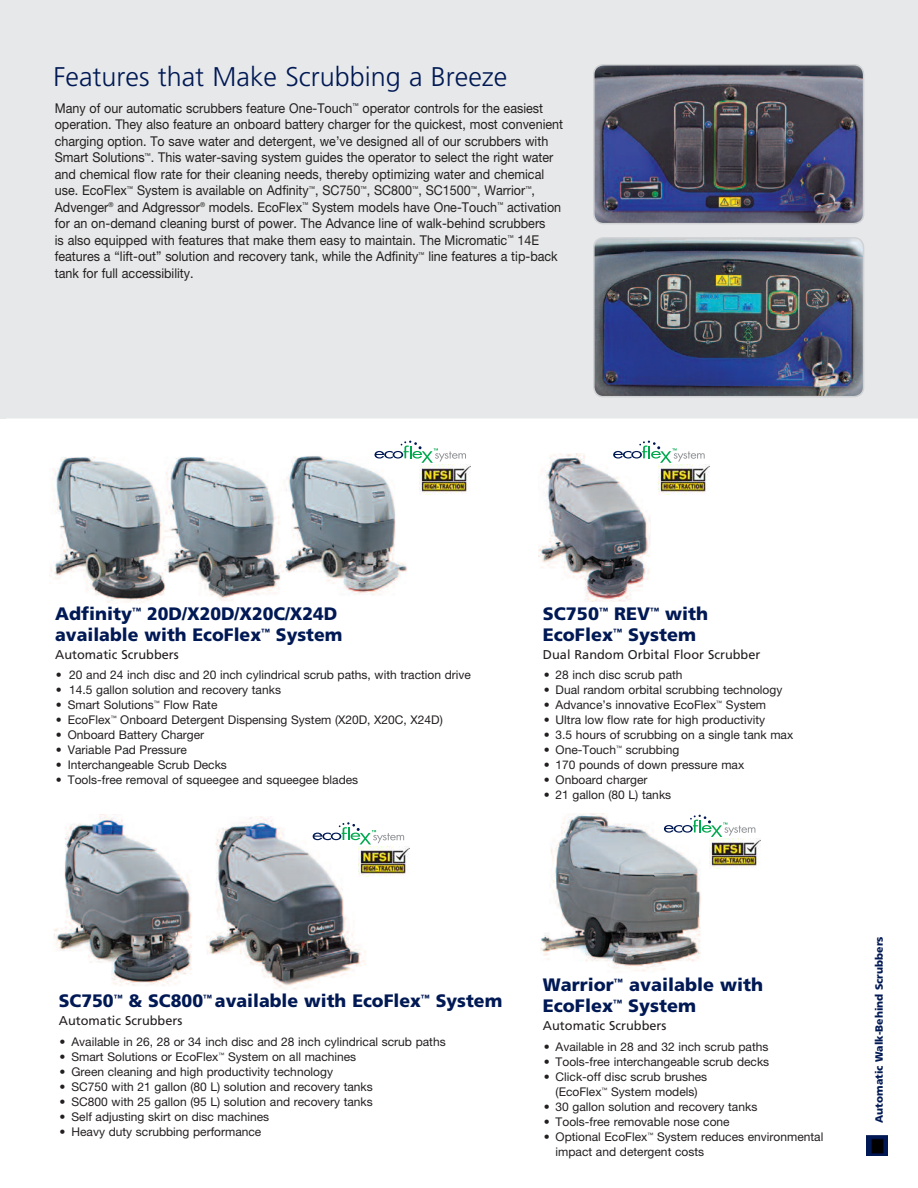
<style>
.page{position:relative;width:918px;height:1188px;background:#fff}
.page>*{position:absolute;margin:0;border:0;box-sizing:border-box;transform-origin:0 0}
.t1{font:300 27px "Frutiger";color:#001954}
.t2{font:900 18px/21px "Frutiger";color:#001954}
.t3{font:13.5px/16.5px "Helvetica Neue";color:#231f20;scale:.93 1}
.t4{font:12.75px "Frutiger";color:#231f20}
.t5{font:12px/15px "Helvetica Neue";color:#231f20;text-align:center}
.t6{font:900 10.5px "Frutiger";color:#001954}
</style>
<div class="page">
<img style="left:539px;top:453px;width:111px;height:149px">
<img style="left:53px;top:815px;width:139px;height:171px">
<img style="left:206px;top:816px;width:164px;height:173px">
<img style="left:49px;top:456px;width:358px;height:147px">
<img style="left:540px;top:813px;width:161px;height:158px">
<div style="left:0;top:0;width:918px;height:419px;background:#e7e8e9"></div>
<img style="left:594px;top:65px;width:270px;height:159px;border-radius:10px">
<div style="left:593px;top:64px;width:271px;height:160px;border:2px solid #d1d2d4;border-radius:10px"></div>
<img style="left:594px;top:238px;width:270px;height:159px;border-radius:10px">
<div style="left:593px;top:237px;width:271px;height:160px;border:2px solid #d1d2d4;border-radius:10px"></div>
<div style="left:369px;top:436px;width:101px;height:30px;background:#fff"></div>
<svg style="left:375px;top:441px;width:91px;height:22px"></svg>
<img style="left:420px;top:465px;width:51px;height:30px">
<div style="left:608px;top:436px;width:100px;height:30px;background:#fff"></div>
<svg style="left:613px;top:441px;width:92px;height:22px"></svg>
<img style="left:659px;top:465px;width:51px;height:30px">
<div style="left:659px;top:810px;width:100px;height:30px;background:#fff"></div>
<svg style="left:664px;top:815px;width:91px;height:22px"></svg>
<img style="left:709px;top:839px;width:51px;height:30px">
<div style="left:308px;top:818px;width:100px;height:30px;background:#fff"></div>
<svg style="left:313px;top:822px;width:91px;height:22px"></svg>
<img style="left:358px;top:846px;width:51px;height:30px">
<img style="left:867px;top:1135px;width:21px;height:21px">
<h1 class="t1" style="left:54px;top:66px;width:455px">Features that Make Scrubbing a Breeze</h1>
<p class="t3" style="left:55px;top:101px;width:548px">Many of our automatic scrubbers feature One-Touch<sup>™</sup> operator controls for the easiest operation. They also feature an onboard battery charger for the quickest, most convenient charging option. To save water and detergent, we’ve designed all of our scrubbers with Smart Solutions<sup>™</sup>. This water-saving system guides the operator to select the right water and chemical flow rate for their cleaning needs, thereby optimizing water and chemical use. EcoFlex<sup>™</sup> System is available on Adfinity<sup>™</sup>, SC750<sup>™</sup>, SC800<sup>™</sup>, SC1500<sup>™</sup>, Warrior<sup>™</sup>, Advenger<sup>®</sup> and Adgressor<sup>®</sup> models. EcoFlex<sup>™</sup> System models have One-Touch<sup>™</sup> activation for an on-demand cleaning burst of power. The Advance line of walk-behind scrubbers<br>is also equipped with features that make them easy to maintain. The Micromatic<sup>™</sup> 14E features a “lift-out” solution and recovery tank, while the Adfinity<sup>™</sup> line features a tip-back tank for full accessibility.</p>
<h2 class="t2" style="left:55px;top:605px;width:289px">Adfinity<sup>™</sup> 20D/X20D/X20C/X24D available with EcoFlex<sup>™</sup> System</h2>
<p class="t4" style="left:55px;top:649px;width:125px">Automatic Scrubbers</p>
<p class="t5" style="left:56px;top:669px;width:417px">• 20 and 24 inch disc and 20 inch cylindrical scrub paths, with traction drive</p>
<p class="t5" style="left:56px;top:684px;width:227px">• 14.5 gallon solution and recovery tanks</p>
<p class="t5" style="left:56px;top:699px;width:163px">• Smart Solutions<sup>™</sup> Flow Rate</p>
<p class="t5" style="left:56px;top:714px;width:388px">• EcoFlex<sup>™</sup> Onboard Detergent Dispensing System (X20D, X20C, X24D)</p>
<p class="t5" style="left:56px;top:729px;width:150px">• Onboard Battery Charger</p>
<p class="t5" style="left:56px;top:744px;width:133px">• Variable Pad Pressure</p>
<p class="t5" style="left:56px;top:759px;width:173px">• Interchangeable Scrub Decks</p>
<p class="t5" style="left:56px;top:774px;width:304px">• Tools-free removal of squeegee and squeegee blades</p>
<h2 class="t2" style="left:543px;top:605px;width:167px">SC750<sup>™</sup> REV<sup>™</sup> with<br>EcoFlex<sup>™</sup> System</h2>
<p class="t4" style="left:543px;top:649px;width:219px">Dual Random Orbital Floor Scrubber</p>
<p class="t5" style="left:544px;top:669px;width:140px">• 28 inch disc scrub path</p>
<p class="t5" style="left:544px;top:684px;width:240px">• Dual random orbital scrubbing technology</p>
<p class="t5" style="left:544px;top:699px;width:224px">• Advance’s innovative EcoFlex<sup>™</sup> System</p>
<p class="t5" style="left:544px;top:714px;width:223px">• Ultra low flow rate for high productivity</p>
<p class="t5" style="left:544px;top:729px;width:251px">• 3.5 hours of scrubbing on a single tank max</p>
<p class="t5" style="left:544px;top:744px;width:137px">• One-Touch<sup>™</sup> scrubbing</p>
<p class="t5" style="left:544px;top:759px;width:202px">• 170 pounds of down pressure max</p>
<p class="t5" style="left:544px;top:774px;width:105px">• Onboard charger</p>
<p class="t5" style="left:544px;top:789px;width:129px">• 21 gallon (80 L) tanks</p>
<h2 class="t2" style="left:59px;top:992px;width:445px">SC750<sup>™</sup> &amp; SC800<sup>™</sup> available with EcoFlex<sup>™</sup> System</h2>
<p class="t4" style="left:59px;top:1016px;width:125px">Automatic Scrubbers</p>
<p class="t5" style="left:60px;top:1035px;width:388px">• Available in 26, 28 or 34 inch disc and 28 inch cylindrical scrub paths</p>
<p class="t5" style="left:60px;top:1050px;width:298px">• Smart Solutions or EcoFlex<sup>™</sup> System on all machines</p>
<p class="t5" style="left:60px;top:1065px;width:275px">• Green cleaning and high productivity technology</p>
<p class="t5" style="left:60px;top:1080px;width:315px">• SC750 with 21 gallon (80 L) solution and recovery tanks</p>
<p class="t5" style="left:60px;top:1095px;width:315px">• SC800 with 25 gallon (95 L) solution and recovery tanks</p>
<p class="t5" style="left:60px;top:1110px;width:211px">• Self adjusting skirt on disc machines</p>
<p class="t5" style="left:60px;top:1125px;width:203px">• Heavy duty scrubbing performance</p>
<h2 class="t2" style="left:543px;top:976px;width:222px">Warrior<sup>™</sup> available with<br>EcoFlex<sup>™</sup> System</h2>
<p class="t4" style="left:543px;top:1021px;width:125px">Automatic Scrubbers</p>
<p class="t5" style="left:544px;top:1040px;width:226px">• Available in 28 and 32 inch scrub paths</p>
<p class="t5" style="left:544px;top:1055px;width:227px">• Tools-free interchangeable scrub decks</p>
<p class="t5" style="left:544px;top:1070px;width:165px">• Click-off disc scrub brushes (EcoFlex<sup>™</sup> System models)</p>
<p class="t5" style="left:544px;top:1100px;width:215px">• 30 gallon solution and recovery tanks</p>
<p class="t5" style="left:544px;top:1115px;width:188px">• Tools-free removable nose cone</p>
<p class="t5" style="left:556px;top:1130px;width:269px;text-align:left;text-indent:-12px">• Optional EcoFlex<sup>™</sup> System reduces environmental impact and detergent costs</p>
<p class="t6" style="left:875px;top:1123px;width:188px;rotate:-90deg">Automatic Walk-Behind Scrubbers</p>
</div>
